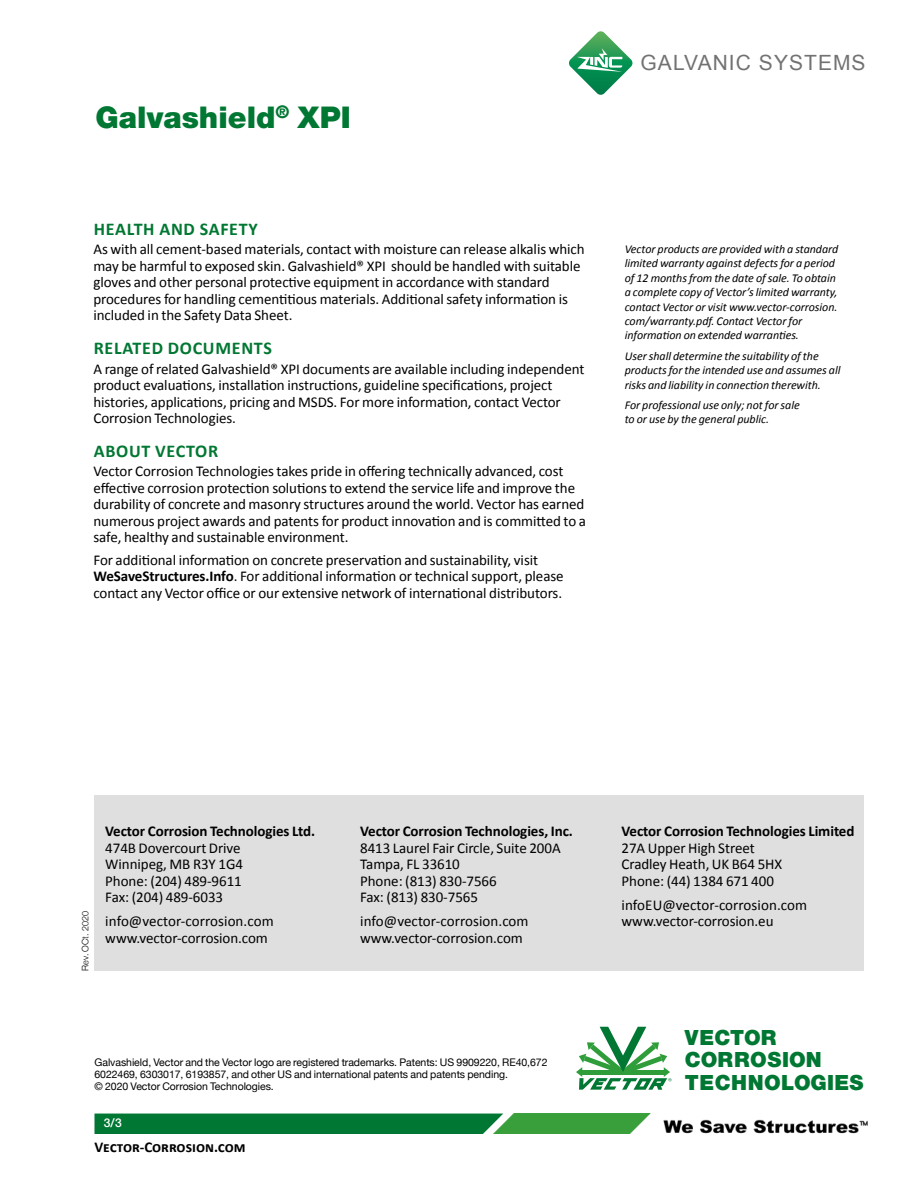
<style>
.page{position:relative;width:918px;height:1188px;background:#fff}
.page>*{position:absolute;margin:0;border:0;box-sizing:border-box;transform-origin:0 0}
.t1{font:900 30px "Helvetica Neue";color:#007732}
.t2{font:900 21px/22.5px "Helvetica Neue";letter-spacing:.005em;color:#007732}
.t3{font:21px "Arial";letter-spacing:.05em;color:#727273}
.t4{font:700 18px "Calibri";letter-spacing:.04em;color:#007732}
.t5{font:15px/16.5px "Calibri";letter-spacing:-.005em;color:#000}
.t6{font:700 15px "Calibri";letter-spacing:-.005em;color:#000}
.t7{font:italic 12px/14.4px "Calibri";letter-spacing:-.005em;color:#000}
.t8{font:500 12px "Helvetica Neue";color:#fff}
.t9{font:10.5px/12px "Helvetica Neue";letter-spacing:-.005em;color:#000}
.t10{font:300 9px "Helvetica Neue";letter-spacing:.01em;color:#000}
.s1{font-weight:700}
</style>
<div class="page">
<div style="left:94px;top:795px;width:770px;height:176px;background:#dfdfdf"></div>
<svg style="left:94px;top:1113px;width:557px;height:21px;background:#1c883f"></svg>
<img style="left:663px;top:1119px;width:205px;height:15px">
<svg style="left:576px;top:1027px;width:96px;height:63px"></svg>
<svg style="left:569px;top:31px;width:63px;height:64px"></svg>
<h1 class="t1" style="left:96px;top:99px;width:257px">Galvashield<sup>®</sup> XPI</h1>
<p class="t4" style="left:94px;top:217px;width:165px">HEALTH AND SAFETY</p>
<p class="t5" style="left:93px;top:241px;width:493px">As with all cement-based materials, contact with moisture can release alkalis which may be harmful to exposed skin. Galvashield® XPI should be handled with suitable gloves and other personal protective equipment in accordance with standard procedures for handling cementitious materials. Additional safety information is included in the Safety Data Sheet.</p>
<p class="t4" style="left:94px;top:337px;width:180px">RELATED DOCUMENTS</p>
<p class="t5" style="left:93px;top:360px;width:493px">A range of related Galvashield® XPI documents are available including independent product evaluations, installation instructions, guideline specifications, project histories, applications, pricing and MSDS. For more information, contact Vector Corrosion Technologies.</p>
<p class="t4" style="left:94px;top:439px;width:126px">ABOUT VECTOR</p>
<p class="t5" style="left:93px;top:463px;width:494px">Vector Corrosion Technologies takes pride in offering technically advanced, cost effective corrosion protection solutions to extend the service life and improve the durability of concrete and masonry structures around the world. Vector has earned numerous project awards and patents for product innovation and is committed to a safe, healthy and sustainable environment.</p>
<p class="t5" style="left:93px;top:551px;width:472px">For additional information on concrete preservation and sustainability, visit<br><span class="s1">WeSaveStructures.Info</span>. For additional information or technical support, please contact any Vector office or our extensive network of international distributors.</p>
<h2 class="t3" style="left:641px;top:49px;width:227px">GALVANIC SYSTEMS</h2>
<p class="t7" style="left:625px;top:241px;width:215px">Vector products are provided with a standard limited warranty against defects for a period of 12 months from the date of sale. To obtain a complete copy of Vector’s limited warranty, contact Vector or visit www.vector-corrosion. com/warranty.pdf. Contact Vector for information on extended warranties.</p>
<p class="t7" style="left:625px;top:348px;width:217px">User shall determine the suitability of the products for the intended use and assumes all risks and liability in connection therewith.</p>
<p class="t7" style="left:625px;top:397px;width:176px">For professional use only; not for sale to or use by the general public.</p>
<p class="t10" style="left:80px;top:971px;width:62px;rotate:-90deg">Rev. OCt. 2020</p>
<p class="t6" style="left:105px;top:822px;width:211px">Vector Corrosion Technologies Ltd.</p>
<p class="t5" style="left:105px;top:840px;width:139px">474B Dovercourt Drive<br>Winnipeg, MB R3Y 1G4<br>Phone: (204) 489-9611<br>Fax: (204) 489-6033</p>
<p class="t5" style="left:105px;top:913px;width:170px">info@vector-corrosion.com www.vector-corrosion.com</p>
<p class="t6" style="left:360px;top:822px;width:214px">Vector Corrosion Technologies, Inc.</p>
<p class="t5" style="left:360px;top:840px;width:202px">8413 Laurel Fair Circle, Suite 200A<br>Tampa, FL 33610<br>Phone: (813) 830-7566<br>Fax: (813) 830-7565</p>
<p class="t5" style="left:360px;top:913px;width:170px">info@vector-corrosion.com www.vector-corrosion.com</p>
<p class="t9" style="left:94px;top:1056px;width:455px">Galvashield, Vector and the Vector logo are registered trademarks. Patents: US 9909220, RE40,672<br>6022469, 6303017, 6193857, and other US and international patents and patents pending.<br>© 2020 Vector Corrosion Technologies.</p>
<p class="t8" style="left:104px;top:1116px;width:20px">3/3</p>
<p class="t6" style="left:94px;top:1137px;width:153px">Vector-Corrosion.com</p>
<p class="t6" style="left:622px;top:822px;width:234px">Vector Corrosion Technologies Limited</p>
<p class="t5" style="left:622px;top:840px;width:162px">27A Upper High Street<br>Cradley Heath, UK B64 5HX<br>Phone: (44) 1384 671 400</p>
<p class="t5" style="left:622px;top:897px;width:187px">infoEU@vector-corrosion.com www.vector-corrosion.eu</p>
<h2 class="t2" style="left:685px;top:1026px;width:180px">VECTOR<br>CORROSION<br>TECHNOLOGIES</h2>
</div>
